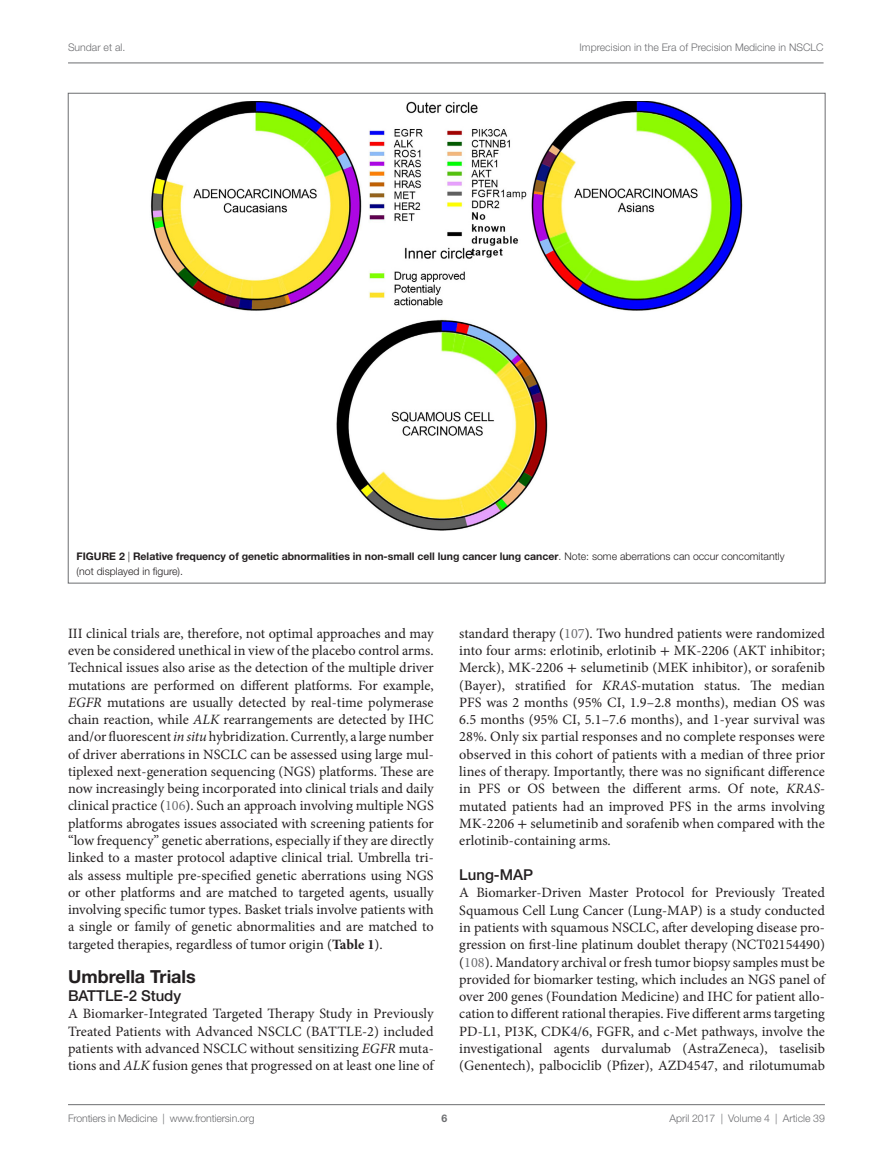
<style>
.page{position:relative;width:893px;height:1170px;background:#fff}
.page>*{position:absolute;margin:0;border:0;box-sizing:border-box;transform-origin:0 0}
.t1{font:700 18px "Helvetica Neue LT Std";color:#231f20}
.t2{font:500 15px "Helvetica Neue LT Std";color:#231f20}
.t3{font:14.25px/17.2px "Minion Pro";color:#231f20;text-align:justify}
.t4{font:700 10.5px/14.2px "Helvetica Neue LT Std";color:#231f20}
.t5{font:300 10.5px "Helvetica Neue LT Std";color:#6c6d70}
.t6{font:700 10.5px "Helvetica Neue LT Std";color:#6c6d70}
.s1{font-weight:300}
.s2{font-style:italic}
.s3{color:#6c6d70}
.s4{font-weight:700}
.s5{font-family:"STIX General"}
</style>
<div class="page">
<img style="left:151px;top:102px;width:592px;height:428px">
<hr style="left:68px;top:63px;width:756px;height:1px;background:#6c6d70">
<hr style="left:68px;top:1104px;width:757px;height:1px;background:#6c6d70">
<p class="t5" style="left:68px;top:41px;width:59px">Sundar et al.</p>
<p class="t5" style="left:580px;top:41px;width:245px">Imprecision in the Era of Precision Medicine in NSCLC</p>
<p class="t4" style="left:77px;top:549px;width:709px">Figure 2 <span class="s1">|</span> Relative frequency of genetic abnormalities in non-small cell lung cancer lung cancer<span class="s1">. Note: some aberrations can occur concomitantly (not displayed in figure).</span></p>
<p class="t3" style="left:68px;top:624px;width:367px">III clinical trials are, therefore, not optimal approaches and may even be considered unethical in view of the placebo control arms.<br>Technical issues also arise as the detection of the multiple driver mutations are performed on different platforms. For example, <span class="s2">EGFR</span> mutations are usually detected by real-time polymerase chain reaction, while <span class="s2">ALK</span> rearrangements are detected by IHC and/or fluorescent <span class="s2">in situ</span> hybridization. Currently, a large number of driver aberrations in NSCLC can be assessed using large mul&shy;tiplexed next-generation sequencing (NGS) platforms. These are now increasingly being incorporated into clinical trials and daily clinical practice (<span class="s3">106</span>). Such an approach involving multiple NGS platforms abrogates issues associated with screening patients for “low frequency” genetic aberrations, especially if they are directly linked to a master protocol adaptive clinical trial. Umbrella tri&shy;als assess multiple pre-specified genetic aberrations using NGS or other platforms and are matched to targeted agents, usually involving specific tumor types. Basket trials involve patients with a single or family of genetic abnormalities and are matched to targeted therapies, regardless of tumor origin (<span class="s4">Table 1</span>).</p>
<p class="t1" style="left:68px;top:965px;width:129px">Umbrella Trials</p>
<p class="t2" style="left:68px;top:986px;width:115px">BATTLE-2 Study</p>
<p class="t3" style="left:68px;top:1005px;width:367px">A Biomarker-Integrated Targeted Therapy Study in Previously Treated Patients with Advanced NSCLC (BATTLE-2) included patients with advanced NSCLC without sensitizing <span class="s2">EGFR</span> muta&shy;tions and <span class="s2">ALK</span> fusion genes that progressed on at least one line of</p>
<p class="t3" style="left:459px;top:624px;width:367px">standard therapy (<span class="s3">107</span>). Two hundred patients were randomized into four arms: erlotinib, erlotinib <span class="s5">+</span> MK-2206 (AKT inhibitor; Merck), MK-2206 <span class="s5">+</span> selumetinib (MEK inhibitor), or sorafenib (Bayer), stratified for <span class="s2">KRAS</span>-mutation status. The median PFS was 2 months (95% CI, 1.9–2.8 months), median OS was 6.5 months (95% CI, 5.1–7.6 months), and 1-year survival was 28%. Only six partial responses and no complete responses were observed in this cohort of patients with a median of three prior lines of therapy. Importantly, there was no significant difference in PFS or OS between the different arms. Of note, <span class="s2">KRAS&shy;</span>mutated patients had an improved PFS in the arms involving MK-2206 <span class="s5">+</span> selumetinib and sorafenib when compared with the erlotinib-containing arms.</p>
<p class="t2" style="left:459px;top:865px;width:75px">Lung-MAP</p>
<p class="t3" style="left:459px;top:884px;width:367px">A Biomarker-Driven Master Protocol for Previously Treated Squamous Cell Lung Cancer (Lung-MAP) is a study conducted in patients with squamous NSCLC, after developing disease pro&shy;gression on first-line platinum doublet therapy (NCT02154490) (<span class="s3">108</span>). Mandatory archival or fresh tumor biopsy samples must be provided for biomarker testing, which includes an NGS panel of over 200 genes (Foundation Medicine) and IHC for patient allo&shy;cation to different rational therapies. Five different arms targeting PD-L1, PI3K, CDK4/6, FGFR, and c-Met pathways, involve the investigational agents durvalumab (AstraZeneca), taselisib (Genentech), palbociclib (Pfizer), AZD4547, and rilotumumab</p>
<p class="t5" style="left:68px;top:1111px;width:188px">Frontiers in Medicine | www.frontiersin.org</p>
<p class="t5" style="left:670px;top:1111px;width:157px">April 2017 | Volume 4 | Article 39</p>
<p class="t6" style="left:441px;top:1111px;width:7px">6</p>
</div>
